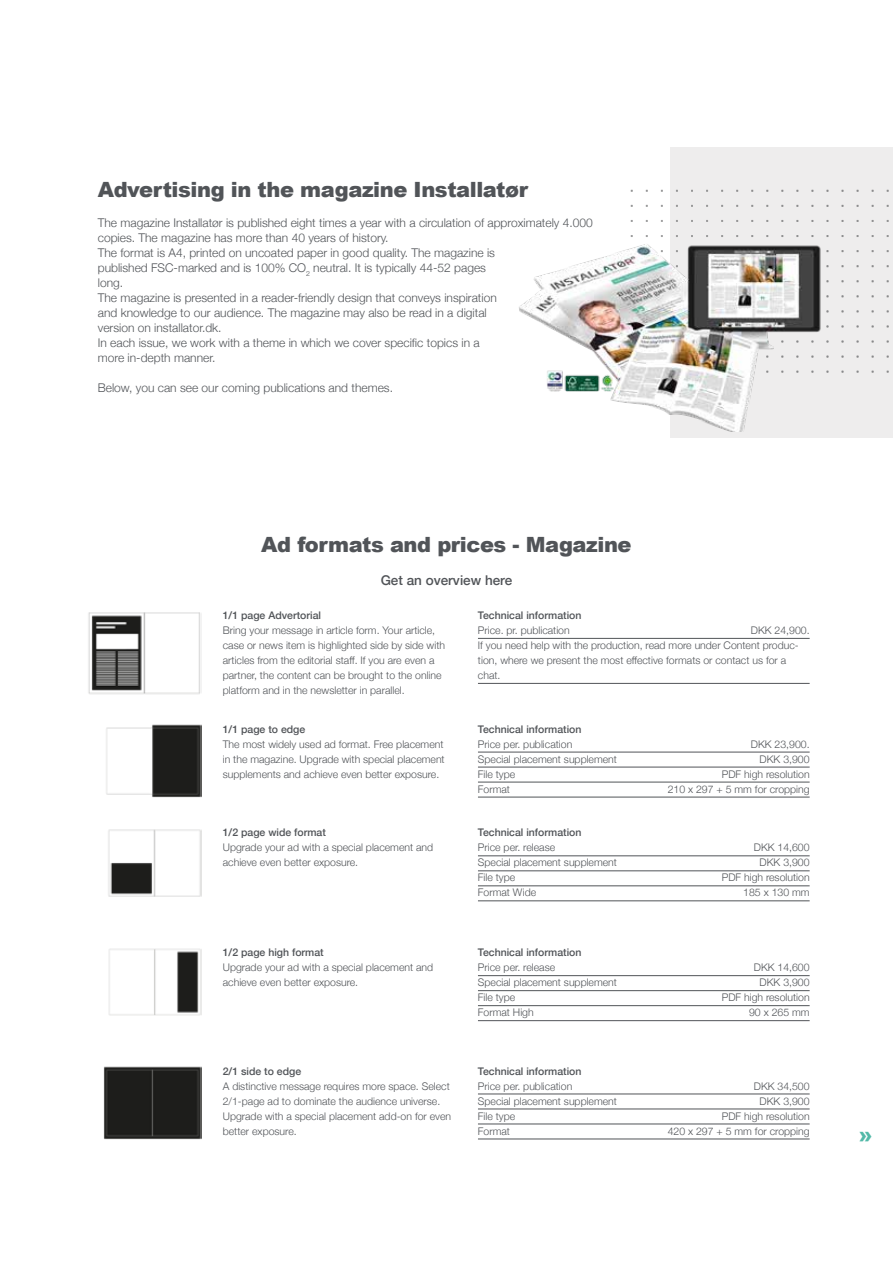
<style>
.page{position:relative;width:893px;height:1263px;background:#fff}
.page>*{position:absolute;margin:0;border:0;box-sizing:border-box;transform-origin:0 0}
.t1{font:900 21px "Arial";letter-spacing:-.02em;color:#515458}
.t2{font:900 21px "Arial";color:#52b9a8}
.t3{font:500 13.5px "Helvetica Neue";color:#515458}
.t4{font:300 12px/15px "Helvetica Neue";color:#515458}
.t5{font:300 10.5px/15px "Helvetica Neue";color:#515458}
.t6{font:500 10.5px "Helvetica Neue";color:#515458}
</style>
<div class="page">
<div style="left:671px;top:147px;width:222px;height:291px;background:#eeeded"></div>
<img style="left:630px;top:180px;width:259px;height:193px">
<img style="left:519px;top:240px;width:306px;height:192px">
<img style="left:88px;top:612px;width:114px;height:82px">
<hr style="left:478px;top:638px;width:332px;height:1px;background:#515458">
<hr style="left:478px;top:683px;width:332px;height:1px;background:#515458">
<img style="left:106px;top:724px;width:96px;height:74px">
<hr style="left:478px;top:752px;width:332px;height:1px;background:#515458">
<hr style="left:478px;top:767px;width:332px;height:1px;background:#515458">
<hr style="left:478px;top:782px;width:332px;height:1px;background:#515458">
<hr style="left:478px;top:797px;width:332px;height:1px;background:#515458">
<img style="left:108px;top:829px;width:94px;height:68px">
<hr style="left:478px;top:855px;width:332px;height:1px;background:#515458">
<hr style="left:478px;top:870px;width:332px;height:1px;background:#515458">
<hr style="left:478px;top:885px;width:332px;height:1px;background:#515458">
<hr style="left:478px;top:900px;width:332px;height:1px;background:#515458">
<hr style="left:478px;top:975px;width:332px;height:1px;background:#515458">
<hr style="left:478px;top:990px;width:332px;height:1px;background:#515458">
<hr style="left:478px;top:1005px;width:332px;height:1px;background:#515458">
<hr style="left:478px;top:1020px;width:332px;height:1px;background:#515458">
<img style="left:109px;top:948px;width:93px;height:68px">
<img style="left:103px;top:1066px;width:99px;height:74px">
<hr style="left:478px;top:1094px;width:332px;height:1px;background:#515458">
<hr style="left:478px;top:1109px;width:332px;height:1px;background:#515458">
<hr style="left:478px;top:1124px;width:332px;height:1px;background:#515458">
<hr style="left:478px;top:1139px;width:332px;height:1px;background:#515458">
<h1 class="t1" style="left:98px;top:174px;width:432px">Advertising in the magazine Installatør</h1>
<p class="t4" style="left:98px;top:214px;width:497px">The magazine Installatør is published eight times a year with a circulation of approximately 4.000 copies. The magazine has more than 40 years of history.<br>The format is A4, printed on uncoated paper in good quality. The magazine is<br>published FSC-marked and is 100% CO<sub>2</sub> neutral. It is typically 44-52 pages<br>long.<br>The magazine is presented in a reader-friendly design that conveys inspiration<br>and knowledge to our audience. The magazine may also be read in a digital<br>version on installator.dk.<br>In each issue, we work with a theme in which we cover specific topics in a<br>more in-depth manner.</p>
<p class="t4" style="left:98px;top:379px;width:297px">Below, you can see our coming publications and themes.</p>
<h1 class="t1" style="left:261px;top:529px;width:372px">Ad formats and prices - Magazine</h1>
<p class="t3" style="left:381px;top:569px;width:133px">Get an overview here</p>
<p class="t6" style="left:223px;top:607px;width:100px">1/1 page Advertorial</p>
<p class="t5" style="left:223px;top:622px;width:224px">Bring your message in article form. Your article, case or news item is highlighted side by side with articles from the editorial staff. If you are even a partner, the content can be brought to the online platform and in the newsletter in parallel.</p>
<p class="t6" style="left:223px;top:720px;width:84px">1/1 page to edge</p>
<p class="t5" style="left:223px;top:736px;width:223px;text-align:justify">The most widely used ad format. Free placement in the magazine. Upgrade with special placement supplements and achieve even better exposure.</p>
<p class="t6" style="left:223px;top:824px;width:105px">1/2 page wide format</p>
<p class="t5" style="left:223px;top:839px;width:212px">Upgrade your ad with a special placement and achieve even better exposure.</p>
<p class="t6" style="left:223px;top:944px;width:102px">1/2 page high format</p>
<p class="t5" style="left:223px;top:959px;width:212px">Upgrade your ad with a special placement and achieve even better exposure.</p>
<p class="t6" style="left:223px;top:1062px;width:80px">2/1 side to edge</p>
<p class="t5" style="left:223px;top:1077px;width:230px">A distinctive message requires more space. Select 2/1-page ad to dominate the audience universe.<br>Upgrade with a special placement add-on for even better exposure.</p>
<p class="t6" style="left:478px;top:607px;width:105px">Technical information</p>
<p class="t5" style="left:478px;top:622px;width:93px">Price. pr. publication</p>
<p class="t5" style="left:478px;top:622px;width:333px;text-indent:273px">DKK 24,900.<br>If you need help with the production, read more under Content produc&shy;tion, where we present the most effective formats or contact us for a chat.</p>
<p class="t6" style="left:478px;top:720px;width:105px">Technical information</p>
<p class="t5" style="left:478px;top:736px;width:96px">Price per. publication</p>
<p class="t5" style="left:751px;top:736px;width:60px">DKK 23,900.</p>
<p class="t5" style="left:478px;top:751px;width:141px">Special placement supplement</p>
<p class="t5" style="left:760px;top:751px;width:51px">DKK 3,900</p>
<p class="t5" style="left:478px;top:766px;width:39px">File type</p>
<p class="t5" style="left:722px;top:766px;width:89px">PDF high resolution</p>
<p class="t5" style="left:478px;top:781px;width:34px">Format</p>
<p class="t5" style="left:668px;top:781px;width:143px">210 x 297 + 5 mm for cropping</p>
<p class="t6" style="left:478px;top:824px;width:105px">Technical information</p>
<p class="t5" style="left:478px;top:839px;width:79px">Price per. release</p>
<p class="t5" style="left:754px;top:839px;width:57px">DKK 14,600</p>
<p class="t5" style="left:478px;top:854px;width:141px">Special placement supplement</p>
<p class="t5" style="left:760px;top:854px;width:51px">DKK 3,900</p>
<p class="t5" style="left:478px;top:869px;width:39px">File type</p>
<p class="t5" style="left:722px;top:869px;width:89px">PDF high resolution</p>
<p class="t5" style="left:478px;top:884px;width:60px">Format Wide</p>
<p class="t5" style="left:743px;top:884px;width:68px">185 x 130 mm</p>
<p class="t6" style="left:478px;top:944px;width:105px">Technical information</p>
<p class="t5" style="left:478px;top:959px;width:79px">Price per. release</p>
<p class="t5" style="left:754px;top:959px;width:57px">DKK 14,600</p>
<p class="t5" style="left:478px;top:974px;width:141px">Special placement supplement</p>
<p class="t5" style="left:760px;top:974px;width:51px">DKK 3,900</p>
<p class="t5" style="left:478px;top:989px;width:39px">File type</p>
<p class="t5" style="left:722px;top:989px;width:89px">PDF high resolution</p>
<p class="t5" style="left:478px;top:1004px;width:57px">Format High</p>
<p class="t5" style="left:749px;top:1004px;width:62px">90 x 265 mm</p>
<p class="t6" style="left:478px;top:1062px;width:105px">Technical information</p>
<p class="t5" style="left:478px;top:1077px;width:96px">Price per. publication</p>
<p class="t5" style="left:754px;top:1077px;width:57px">DKK 34,500</p>
<p class="t5" style="left:478px;top:1092px;width:141px">Special placement supplement</p>
<p class="t5" style="left:760px;top:1092px;width:51px">DKK 3,900</p>
<p class="t5" style="left:478px;top:1107px;width:39px">File type</p>
<p class="t5" style="left:722px;top:1107px;width:89px">PDF high resolution</p>
<p class="t5" style="left:478px;top:1122px;width:34px">Format</p>
<p class="t5" style="left:668px;top:1122px;width:143px">420 x 297 + 5 mm for cropping</p>
<h1 class="t2" style="left:858px;top:1119px;width:16px">»</h1>
</div>
